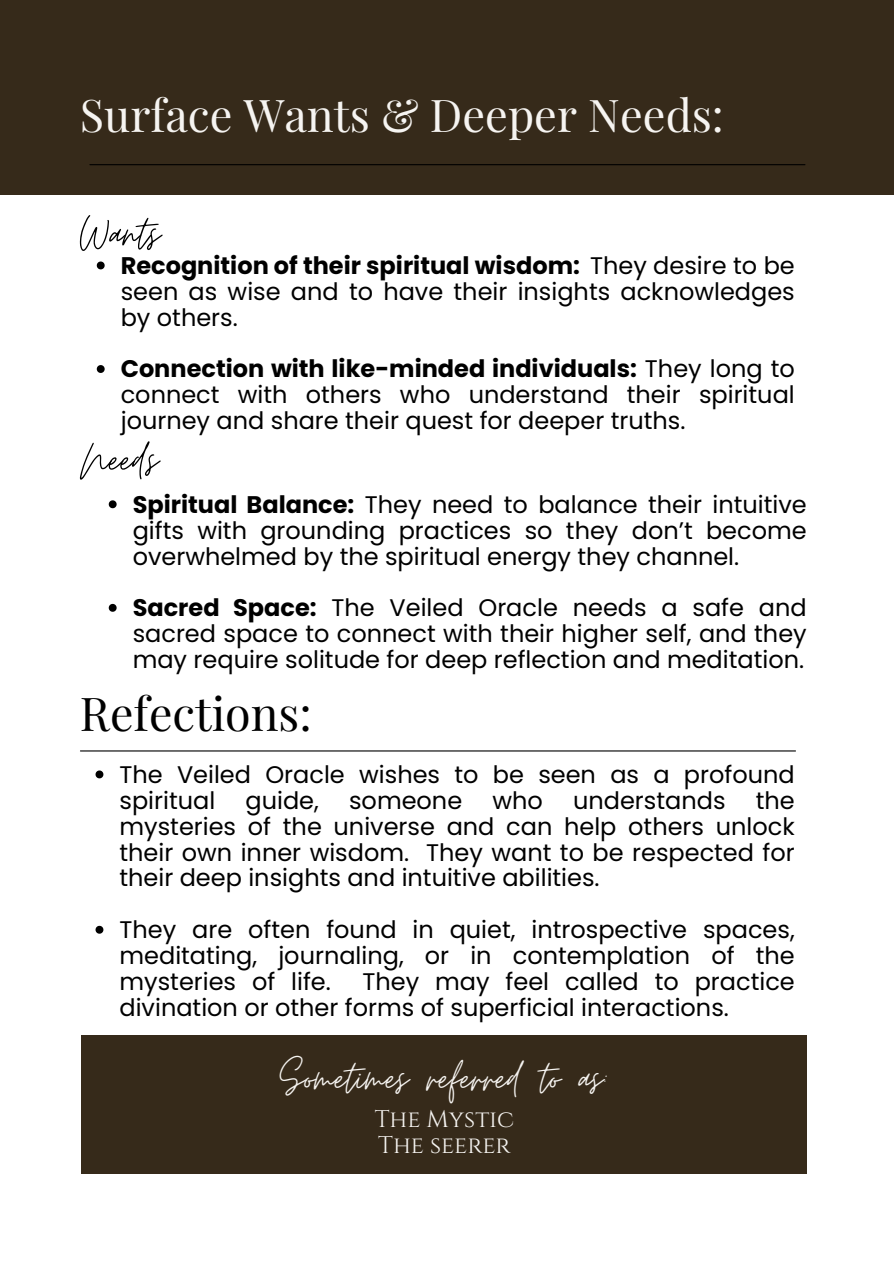
<style>
.page{position:relative;width:894px;height:1264px;background:#fff}
.page>*{position:absolute;margin:0;border:0;box-sizing:border-box;transform-origin:0 0}
.t1{font:51px "Moon Time";color:#000}
.t2{font:49.5px "Moon Time";color:#f6f4f1}
.t3{font:46.5px "Playfair Display";color:#000}
.t4{font:45px "Playfair Display";color:#f6f4f1}
.t5{font:24px/25.8px "Poppins";color:#000;text-align:justify}
.t6{font:24px "Cinzel";color:#f6f4f1}
.s1{font-weight:700}
</style>
<div class="page">
<div style="left:0;top:0;width:893px;height:194px;background:#362a1a"></div>
<div style="left:82px;top:1035px;width:724px;height:138px;background:#362a1a"></div>
<hr style="left:90px;top:164px;width:714px;height:1px;background:#000">
<svg style="left:97px;top:261px;width:8px;height:8px"></svg>
<svg style="left:97px;top:365px;width:8px;height:8px"></svg>
<hr style="left:80px;top:750px;width:715px;height:1px;background:#000">
<svg style="left:95px;top:770px;width:8px;height:8px"></svg>
<svg style="left:95px;top:925px;width:8px;height:8px"></svg>
<svg style="left:109px;top:500px;width:8px;height:8px"></svg>
<svg style="left:109px;top:604px;width:8px;height:7px"></svg>
<p class="t4" style="left:80px;top:84px;width:645px">Surface Wants &amp; Deeper Needs:</p>
<p class="t1" style="left:80px;top:203px;width:82px">Wants</p>
<h2 class="t5" style="left:121px;top:252px;width:675px"><span class="s1">Recognition of their spiritual wisdom:</span> They desire to be seen as wise and to have their insights acknowledges by others.</h2>
<p class="t5" style="left:121px;top:356px;width:675px"><span class="s1">Connection with like-minded individuals:</span> They long to connect with others who understand their spiritual journey and share their quest for deeper truths.</p>
<h1 class="t1" style="left:80px;top:428px;width:80px">Needs</h1>
<p class="t5" style="left:133px;top:491px;width:675px"><span class="s1">Spiritual Balance:</span> They need to balance their intuitive gifts with grounding practices so they don’t become overwhelmed by the spiritual energy they channel.</p>
<p class="t5" style="left:133px;top:595px;width:675px"><span class="s1">Sacred Space:</span> The Veiled Oracle needs a safe and sacred space to connect with their higher self, and they may require solitude for deep reflection and meditation.</p>
<p class="t3" style="left:80px;top:680px;width:233px">Refections:</p>
<h1 class="t5" style="left:119px;top:761px;width:676px">The Veiled Oracle wishes to be seen as a profound spiritual</h1>
<h1 class="t5" style="left:245px;top:787px;width:75px">guide,</h1>
<h1 class="t5" style="left:349px;top:787px;width:115px">someone</h1>
<h1 class="t5" style="left:492px;top:787px;width:52px">who</h1>
<h1 class="t5" style="left:573px;top:787px;width:154px">understands</h1>
<h1 class="t5" style="left:119px;top:787px;width:676px;text-indent:636px">the mysteries of the universe and can help others unlock their own inner wisdom. They want to be respected for their deep insights and intuitive abilities.</h1>
<p class="t5" style="left:119px;top:916px;width:676px">They are often found in quiet, introspective spaces, meditating, journaling, or in contemplation of the mysteries of life.</p>
<p class="t5" style="left:119px;top:968px;width:676px;text-indent:243px">They may feel called to practice divination or other forms of superficial interactions.</p>
<h1 class="t2" style="left:280px;top:1047px;width:330px">Sometimes referred to as:</h1>
<h1 class="t6" style="left:374px;top:1103px;width:141px">The Mystic</h1>
<p class="t6" style="left:378px;top:1129px;width:134px">The seerer</p>
</div>
